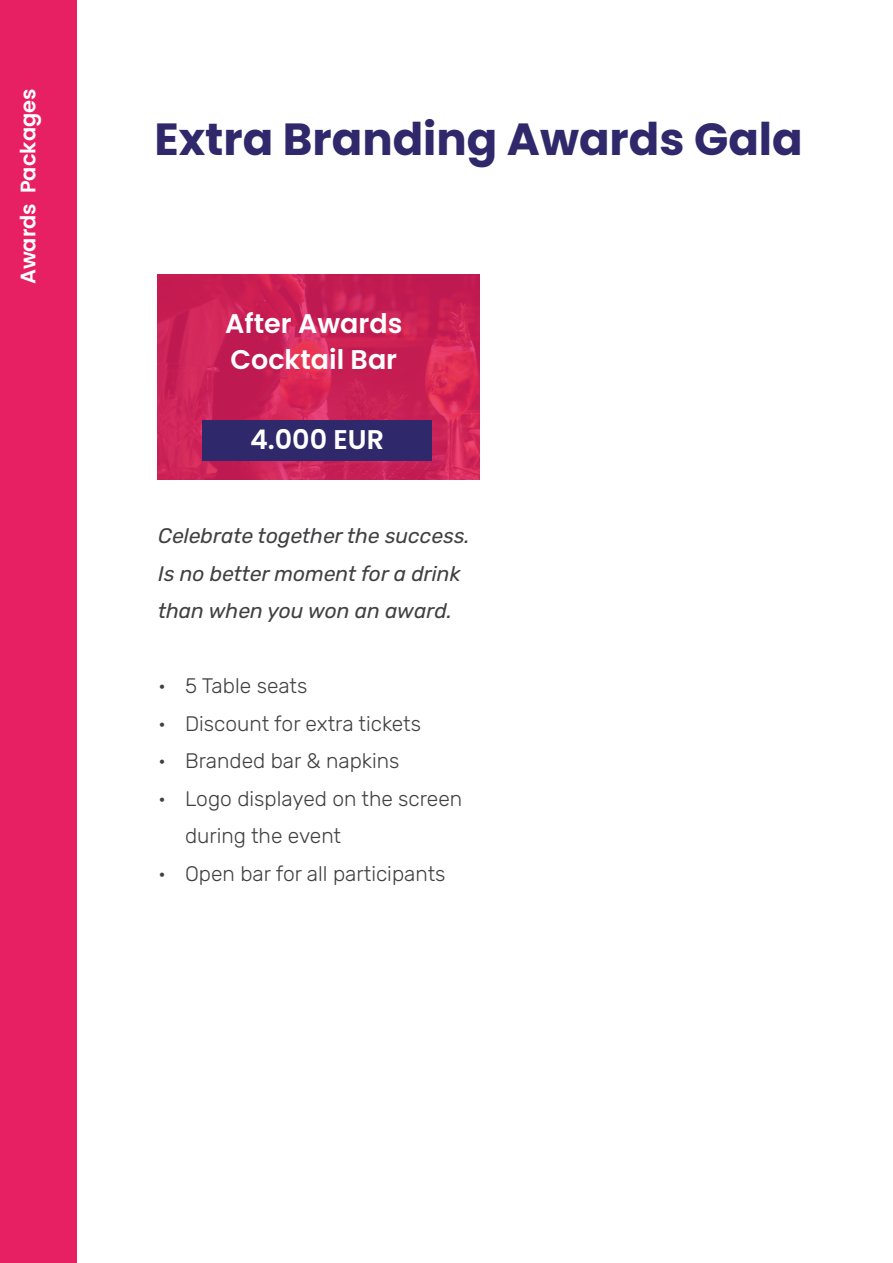
<style>
.page{position:relative;width:893px;height:1263px;background:#fff}
.page>*{position:absolute;margin:0;border:0;box-sizing:border-box;transform-origin:0 0}
.t1{font:700 45px "Poppins";color:#2f296b}
.t2{font:600 27px/36px "Poppins";color:#fff}
.t3{font:300 21px/37.5px "Rubik";color:#414042}
.t4{font:italic 21px/37.5px "Rubik";color:#414042}
.t5{font:600 21px "Poppins";color:#fff}
.t6{font:600 18px "Poppins";color:#fff}
</style>
<div class="page">
<div style="left:0;top:0;width:77px;height:1263px;background:#e71f63"></div>
<img style="left:157px;top:274px;width:323px;height:205px">
<div style="left:202px;top:420px;width:230px;height:41px;background:#2f296b"></div>
<p class="t5" style="left:16px;top:284px;width:197px;rotate:-90deg">Awards Packages</p>
<p class="t6" style="left:16px;top:260px;width:169px;rotate:-90deg">Awards Packages</p>
<h1 class="t1" style="left:154px;top:113px;width:650px">Extra Branding Awards Gala</h1>
<p class="t2" style="left:225px;top:306px;width:179px">After Awards<br>Cocktail Bar</p>
<p class="t2" style="left:250px;top:421px;width:136px">4.000 EUR</p>
<p class="t4" style="left:158px;top:518px;width:313px">Celebrate together the success.<br>Is no better moment for a drink than when you won an award.</p>
<p class="t3" style="left:158px;top:668px;width:151px">• 5 Table seats</p>
<p class="t3" style="left:158px;top:706px;width:265px">• Discount for extra tickets</p>
<p class="t3" style="left:158px;top:743px;width:243px">• Branded bar &amp; napkins</p>
<p class="t3" style="left:185px;top:781px;width:279px;text-indent:-27px">• Logo displayed on the screen during the event</p>
<p class="t3" style="left:158px;top:856px;width:289px">• Open bar for all participants</p>
</div>
